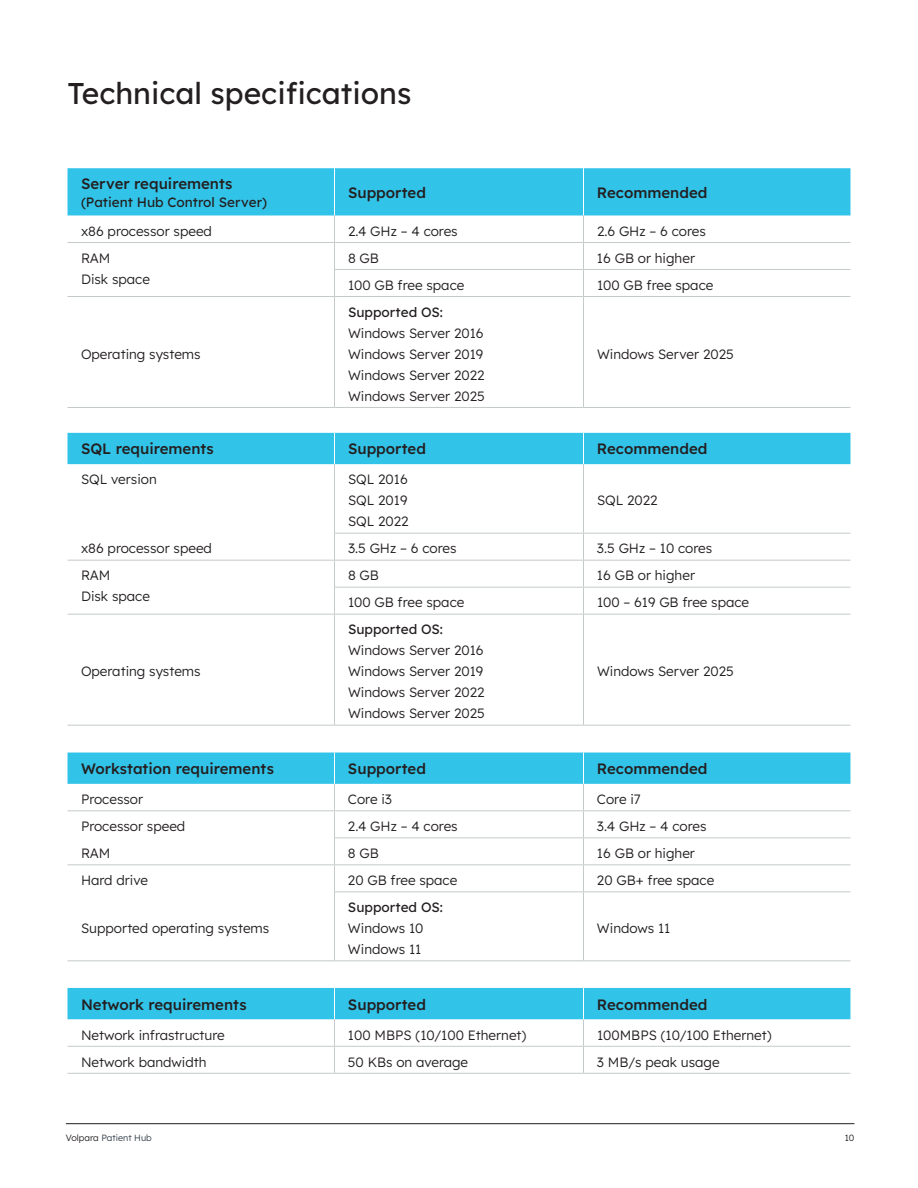
<style>
.page{position:relative;width:918px;height:1188px;background:#fff}
.page>*{position:absolute;margin:0;border:0;box-sizing:border-box;transform-origin:0 0}
.t1{font:30px "Lexend";color:#231f20}
.t2{font:500 15px "Lexend";color:#231f20}
.t3{font:300 13.5px/21px "Lexend";color:#231f20}
.t4{font:13.5px "Lexend";color:#231f20}
.t5{font:300 9px "Lexend";color:#303d48}
.t6{font:300 9px "Lexend";color:#231f20}
.s1{color:#231f20}
</style>
<div class="page">
<hr style="left:66px;top:1123px;width:788px;height:1px;background:#231f20">
<hr style="left:584px;top:242px;width:267px;height:1px;background:#c5caca">
<svg style="left:68px;top:168px;width:782px;height:128px"></svg>
<hr style="left:584px;top:269px;width:267px;height:1px;background:#c5caca">
<hr style="left:68px;top:296px;width:267px;height:1px;background:#c5caca">
<hr style="left:68px;top:407px;width:267px;height:1px;background:#c5caca">
<hr style="left:334px;top:297px;width:1px;height:110px;background:#c5caca">
<hr style="left:335px;top:296px;width:249px;height:1px;background:#c5caca">
<hr style="left:335px;top:407px;width:249px;height:1px;background:#c5caca">
<hr style="left:583px;top:297px;width:1px;height:110px;background:#c5caca">
<hr style="left:584px;top:296px;width:267px;height:1px;background:#c5caca">
<hr style="left:584px;top:407px;width:267px;height:1px;background:#c5caca">
<div style="left:68px;top:433px;width:782px;height:31px;background:#32c3e8"></div>
<hr style="left:334px;top:433px;width:1px;height:31px;background:#fff">
<hr style="left:583px;top:433px;width:1px;height:31px;background:#fff">
<hr style="left:334px;top:464px;width:1px;height:69px;background:#c5caca">
<hr style="left:583px;top:464px;width:1px;height:69px;background:#c5caca">
<hr style="left:334px;top:533px;width:250px;height:1px;background:#c5caca">
<hr style="left:584px;top:533px;width:266px;height:1px;background:#c5caca">
<hr style="left:68px;top:560px;width:267px;height:1px;background:#c5caca">
<hr style="left:335px;top:560px;width:249px;height:1px;background:#c5caca">
<hr style="left:584px;top:560px;width:266px;height:1px;background:#c5caca">
<svg style="left:334px;top:534px;width:1px;height:80px"></svg>
<hr style="left:334px;top:587px;width:250px;height:1px;background:#c5caca">
<svg style="left:583px;top:534px;width:1px;height:80px"></svg>
<hr style="left:584px;top:587px;width:266px;height:1px;background:#c5caca">
<hr style="left:68px;top:614px;width:267px;height:1px;background:#c5caca">
<hr style="left:68px;top:725px;width:267px;height:1px;background:#c5caca">
<hr style="left:334px;top:615px;width:1px;height:110px;background:#c5caca">
<hr style="left:335px;top:614px;width:249px;height:1px;background:#c5caca">
<hr style="left:335px;top:725px;width:249px;height:1px;background:#c5caca">
<hr style="left:583px;top:615px;width:1px;height:110px;background:#c5caca">
<hr style="left:584px;top:614px;width:266px;height:1px;background:#c5caca">
<hr style="left:584px;top:725px;width:266px;height:1px;background:#c5caca">
<svg style="left:68px;top:753px;width:782px;height:138px"></svg>
<hr style="left:583px;top:864px;width:267px;height:1px;background:#c5caca">
<hr style="left:68px;top:960px;width:266px;height:1px;background:#c5caca">
<hr style="left:334px;top:892px;width:1px;height:68px;background:#c5caca">
<hr style="left:334px;top:891px;width:249px;height:1px;background:#c5caca">
<hr style="left:334px;top:960px;width:249px;height:1px;background:#c5caca">
<hr style="left:583px;top:892px;width:1px;height:68px;background:#c5caca">
<hr style="left:583px;top:891px;width:267px;height:1px;background:#c5caca">
<hr style="left:583px;top:960px;width:267px;height:1px;background:#c5caca">
<hr style="left:68px;top:1073px;width:266px;height:1px;background:#c5caca">
<hr style="left:334px;top:1073px;width:249px;height:1px;background:#c5caca">
<svg style="left:68px;top:988px;width:782px;height:85px"></svg>
<hr style="left:583px;top:1046px;width:267px;height:1px;background:#c5caca">
<hr style="left:583px;top:1073px;width:267px;height:1px;background:#c5caca">
<h1 class="t1" style="left:68px;top:72px;width:345px">Technical specifications</h1>
<p class="t2" style="left:81px;top:172px;width:153px">Server requirements</p>
<p class="t4" style="left:81px;top:196px;width:188px">(Patient Hub Control Server)</p>
<p class="t2" style="left:348px;top:186px;width:80px">Supported</p>
<p class="t2" style="left:597px;top:186px;width:112px">Recommended</p>
<p class="t3" style="left:81px;top:220px;width:133px">x86 processor speed</p>
<p class="t3" style="left:348px;top:222px;width:111px">2.4 GHz – 4 cores</p>
<p class="t3" style="left:597px;top:222px;width:110px">2.6 GHz – 6 cores</p>
<p class="t3" style="left:81px;top:249px;width:70px">RAM<br>Disk space</p>
<p class="t3" style="left:348px;top:247px;width:32px">8 GB</p>
<p class="t3" style="left:597px;top:247px;width:100px">16 GB or higher</p>
<p class="t3" style="left:348px;top:274px;width:118px">100 GB free space</p>
<p class="t3" style="left:597px;top:274px;width:118px">100 GB free space</p>
<p class="t3" style="left:81px;top:345px;width:121px">Operating systems</p>
<p class="t4" style="left:348px;top:306px;width:97px">Supported OS:</p>
<p class="t3" style="left:348px;top:324px;width:138px;text-align:justify">Windows Server 2016<br>Windows Server 2019<br>Windows Server 2022<br>Windows Server 2025</p>
<p class="t3" style="left:597px;top:345px;width:138px">Windows Server 2025</p>
<p class="t2" style="left:81px;top:438px;width:134px">SQL requirements</p>
<p class="t2" style="left:348px;top:443px;width:80px">Supported</p>
<p class="t2" style="left:597px;top:443px;width:112px">Recommended</p>
<p class="t3" style="left:81px;top:470px;width:77px">SQL version</p>
<p class="t3" style="left:348px;top:470px;width:62px;text-align:justify">SQL 2016<br>SQL 2019<br>SQL 2022</p>
<p class="t3" style="left:597px;top:491px;width:62px">SQL 2022</p>
<p class="t3" style="left:81px;top:537px;width:133px">x86 processor speed</p>
<p class="t3" style="left:348px;top:539px;width:110px">3.5 GHz – 6 cores</p>
<p class="t3" style="left:597px;top:539px;width:117px">3.5 GHz – 10 cores</p>
<p class="t3" style="left:81px;top:566px;width:70px">RAM<br>Disk space</p>
<p class="t3" style="left:348px;top:564px;width:32px">8 GB</p>
<p class="t3" style="left:597px;top:564px;width:100px">16 GB or higher</p>
<p class="t3" style="left:348px;top:591px;width:118px">100 GB free space</p>
<p class="t3" style="left:597px;top:591px;width:154px">100 – 619 GB free space</p>
<p class="t3" style="left:81px;top:662px;width:121px">Operating systems</p>
<p class="t4" style="left:348px;top:624px;width:97px">Supported OS:</p>
<p class="t3" style="left:348px;top:641px;width:138px;text-align:justify">Windows Server 2016<br>Windows Server 2019<br>Windows Server 2022<br>Windows Server 2025</p>
<p class="t3" style="left:597px;top:662px;width:138px">Windows Server 2025</p>
<p class="t2" style="left:81px;top:758px;width:194px">Workstation requirements</p>
<p class="t2" style="left:348px;top:762px;width:80px">Supported</p>
<p class="t2" style="left:597px;top:762px;width:112px">Recommended</p>
<p class="t3" style="left:81px;top:790px;width:64px">Processor</p>
<p class="t3" style="left:348px;top:790px;width:46px">Core i3</p>
<p class="t3" style="left:597px;top:790px;width:45px">Core i7</p>
<p class="t3" style="left:81px;top:817px;width:106px">Processor speed</p>
<p class="t3" style="left:348px;top:817px;width:111px">2.4 GHz – 4 cores</p>
<p class="t3" style="left:597px;top:817px;width:111px">3.4 GHz – 4 cores</p>
<p class="t3" style="left:81px;top:844px;width:31px">RAM</p>
<p class="t3" style="left:348px;top:842px;width:32px">8 GB</p>
<p class="t3" style="left:597px;top:842px;width:100px">16 GB or higher</p>
<p class="t3" style="left:81px;top:871px;width:68px">Hard drive</p>
<p class="t3" style="left:348px;top:869px;width:111px">20 GB free space</p>
<p class="t3" style="left:597px;top:869px;width:119px">20 GB+ free space</p>
<p class="t3" style="left:81px;top:919px;width:190px">Supported operating systems</p>
<p class="t4" style="left:348px;top:902px;width:97px">Supported OS:</p>
<p class="t3" style="left:348px;top:919px;width:77px">Windows 10<br>Windows 11</p>
<p class="t3" style="left:597px;top:919px;width:75px">Windows 11</p>
<p class="t2" style="left:81px;top:993px;width:167px">Network requirements</p>
<p class="t2" style="left:348px;top:998px;width:80px">Supported</p>
<p class="t2" style="left:597px;top:998px;width:112px">Recommended</p>
<p class="t3" style="left:81px;top:1025px;width:145px">Network infrastructure</p>
<p class="t3" style="left:348px;top:1023px;width:180px">100 MBPS (10/100 Ethernet)</p>
<p class="t3" style="left:597px;top:1023px;width:176px">100MBPS (10/100 Ethernet)</p>
<p class="t3" style="left:81px;top:1052px;width:127px">Network bandwidth</p>
<p class="t3" style="left:348px;top:1050px;width:122px">50 KBs on average</p>
<p class="t3" style="left:597px;top:1050px;width:124px">3 MB/s peak usage</p>
<p class="t5" style="left:66px;top:1134px;width:87px"><span class="s1">Volpara</span> Patient Hub</p>
<p class="t6" style="left:845px;top:1134px;width:11px">10</p>
</div>
